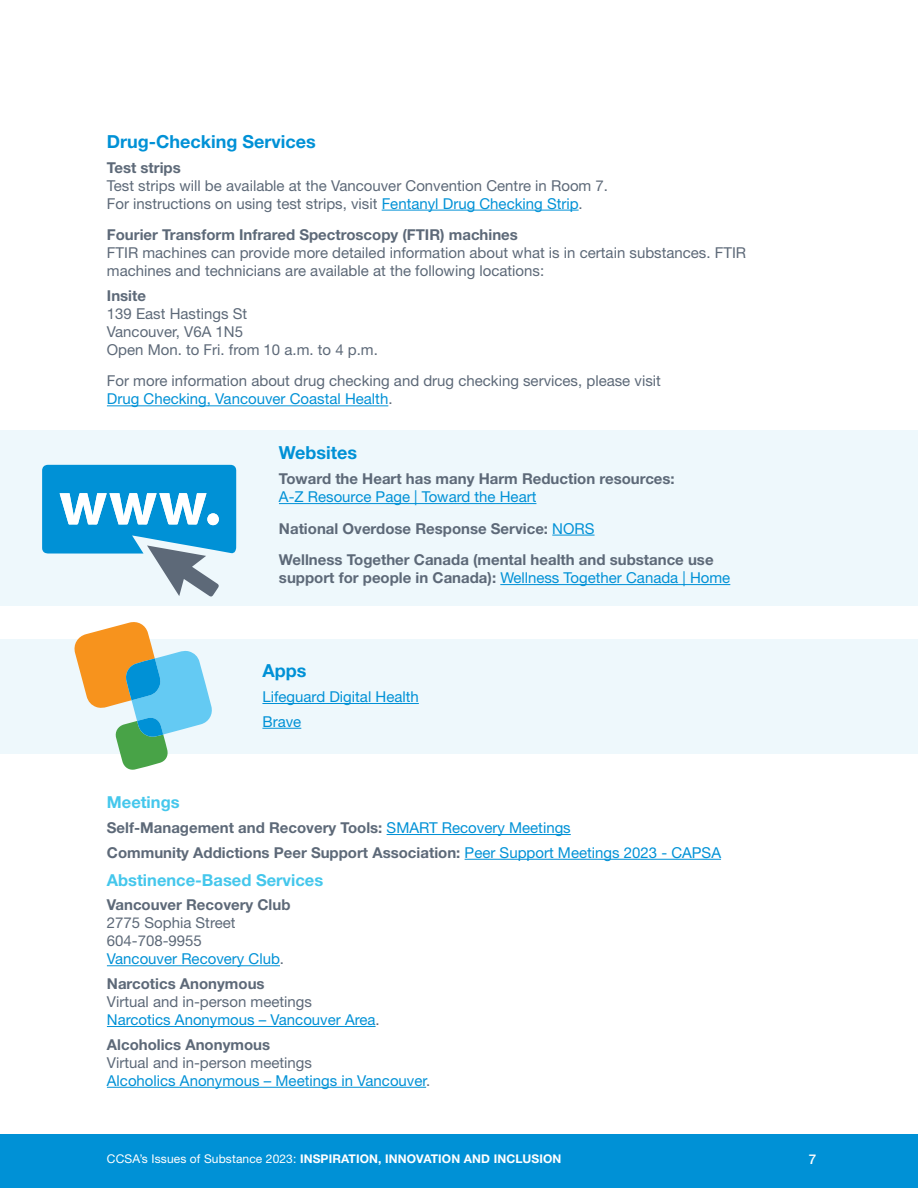
<style>
.page{position:relative;width:918px;height:1188px;background:#fff}
.page>*{position:absolute;margin:0;border:0;box-sizing:border-box;transform-origin:0 0}
.t1{font:700 18px "Helvetica Neue LT Std";color:#0091d6}
.t2{font:700 16.5px "Helvetica Neue LT Std";color:#45c7ec}
.t3{font:15px/18px "Helvetica Neue LT Std";color:#5d6978}
.t4{font:700 15px/18px "Helvetica Neue LT Std";color:#5d6978}
.t5{font:15px "Helvetica Neue LT Std";color:#0091d6}
.t6{font:500 13.5px "Helvetica Neue LT Std";color:#fff}
.t7{font:700 12px "Helvetica Neue LT Std";letter-spacing:.01em;color:#fff}
.s1{color:#0091d6}
.s2{color:#5d6978}
.s3{font-weight:400;color:#0091d6}
.s4{font-weight:400}
</style>
<div class="page">
<div style="left:0;top:1134px;width:918px;height:54px;background:#0091d6"></div>
<div style="left:0;top:430px;width:918px;height:176px;background:#eef8fc"></div>
<hr style="left:382px;top:210px;width:197px;height:1px;background:#0091d6">
<hr style="left:107px;top:405px;width:281px;height:1px;background:#0091d6">
<hr style="left:387px;top:834px;width:184px;height:1px;background:#0091d6">
<hr style="left:465px;top:859px;width:256px;height:1px;background:#0091d6">
<hr style="left:107px;top:965px;width:173px;height:1px;background:#0091d6">
<hr style="left:107px;top:1026px;width:269px;height:1px;background:#0091d6">
<hr style="left:107px;top:1087px;width:319px;height:1px;background:#0091d6">
<hr style="left:279px;top:503px;width:257px;height:1px;background:#0091d6">
<hr style="left:552px;top:535px;width:43px;height:1px;background:#0091d6">
<hr style="left:500px;top:584px;width:230px;height:1px;background:#0091d6">
<svg style="left:42px;top:465px;width:194px;height:132px"></svg>
<div style="left:207px;top:513px;width:12px;height:12px;background:#fff;border-radius:50%"></div>
<div style="left:0;top:639px;width:918px;height:115px;background:#eef8fc"></div>
<hr style="left:262px;top:703px;width:157px;height:1px;background:#0091d6">
<hr style="left:262px;top:728px;width:39px;height:1px;background:#0091d6">
<svg style="left:74px;top:622px;width:138px;height:148px"></svg>
<h1 class="t1" style="left:107px;top:130px;width:211px">Drug-Checking Services</h1>
<p class="t4" style="left:107px;top:158px;width:75px">Test strips</p>
<p class="t3" style="left:107px;top:176px;width:503px">Test strips will be available at the Vancouver Convention Centre in Room 7.</p>
<p class="t3" style="left:107px;top:194px;width:477px">For instructions on using test strips, visit <span class="s1">Fentanyl Drug Checking Strip</span>.</p>
<p class="t4" style="left:107px;top:225px;width:413px">Fourier Transform Infrared Spectroscopy (FTIR) machines</p>
<p class="t3" style="left:107px;top:244px;width:641px">FTIR machines can provide more detailed information about what is in certain substances. FTIR machines and technicians are available at the following locations:</p>
<p class="t4" style="left:107px;top:286px;width:41px">Insite</p>
<p class="t3" style="left:107px;top:304px;width:142px">139 East Hastings St</p>
<p class="t3" style="left:107px;top:322px;width:138px">Vancouver, V6A 1N5</p>
<p class="t3" style="left:107px;top:340px;width:272px">Open Mon. to Fri. from 10 a.m. to 4 p.m.</p>
<p class="t3" style="left:107px;top:372px;width:556px">For more information about drug checking and drug checking services, please visit</p>
<p class="t5" style="left:107px;top:390px;width:287px">Drug Checking, Vancouver Coastal Health<span class="s2">.</span></p>
<h1 class="t1" style="left:279px;top:442px;width:80px">Websites</h1>
<p class="t4" style="left:279px;top:469px;width:397px">Toward the Heart has many Harm Reduction resources:</p>
<p class="t5" style="left:279px;top:488px;width:259px">A-Z Resource Page | Toward the Heart</p>
<p class="t4" style="left:279px;top:519px;width:317px">National Overdose Response Service: <span class="s3">NORS</span></p>
<p class="t4" style="left:279px;top:550px;width:453px">Wellness Together Canada (mental health and substance use support for people in Canada): <span class="s3">Wellness Together Canada | Home</span></p>
<h1 class="t1" style="left:262px;top:660px;width:45px">Apps</h1>
<p class="t5" style="left:262px;top:688px;width:158px">Lifeguard Digital Health</p>
<p class="t5" style="left:262px;top:712px;width:40px">Brave</p>
<h1 class="t2" style="left:107px;top:792px;width:74px">Meetings</h1>
<p class="t4" style="left:107px;top:818px;width:465px">Self-Management and Recovery Tools: <span class="s3">SMART Recovery Meetings</span></p>
<p class="t4" style="left:107px;top:843px;width:616px">Community Addictions Peer Support Association: <span class="s3">Peer Support Meetings 2023 - CAPSA</span></p>
<h1 class="t2" style="left:107px;top:869px;width:218px">Abstinence-Based Services</h1>
<p class="t4" style="left:107px;top:896px;width:185px">Vancouver Recovery Club</p>
<p class="t3" style="left:107px;top:914px;width:130px">2775 Sophia Street</p>
<p class="t3" style="left:107px;top:932px;width:97px">604-708-9955</p>
<p class="t5" style="left:107px;top:950px;width:179px">Vancouver Recovery Club<span class="s2">.</span></p>
<p class="t4" style="left:107px;top:974px;width:159px">Narcotics Anonymous</p>
<p class="t3" style="left:107px;top:992px;width:207px">Virtual and in-person meetings</p>
<p class="t5" style="left:107px;top:1011px;width:274px">Narcotics Anonymous – Vancouver Area<span class="s2">.</span></p>
<p class="t4" style="left:107px;top:1035px;width:165px">Alcoholics Anonymous</p>
<p class="t3" style="left:107px;top:1053px;width:207px">Virtual and in-person meetings</p>
<p class="t5" style="left:107px;top:1071px;width:325px">Alcoholics Anonymous – Meetings in Vancouver<span class="s2">.</span></p>
<p class="t7" style="left:107px;top:1152px;width:456px"><span class="s4">CCSA’s Issues of Substance 2023:</span> INSPIRATION, INNOVATION AND INCLUSION</p>
<p class="t6" style="left:809px;top:1152px;width:9px">7</p>
</div>
